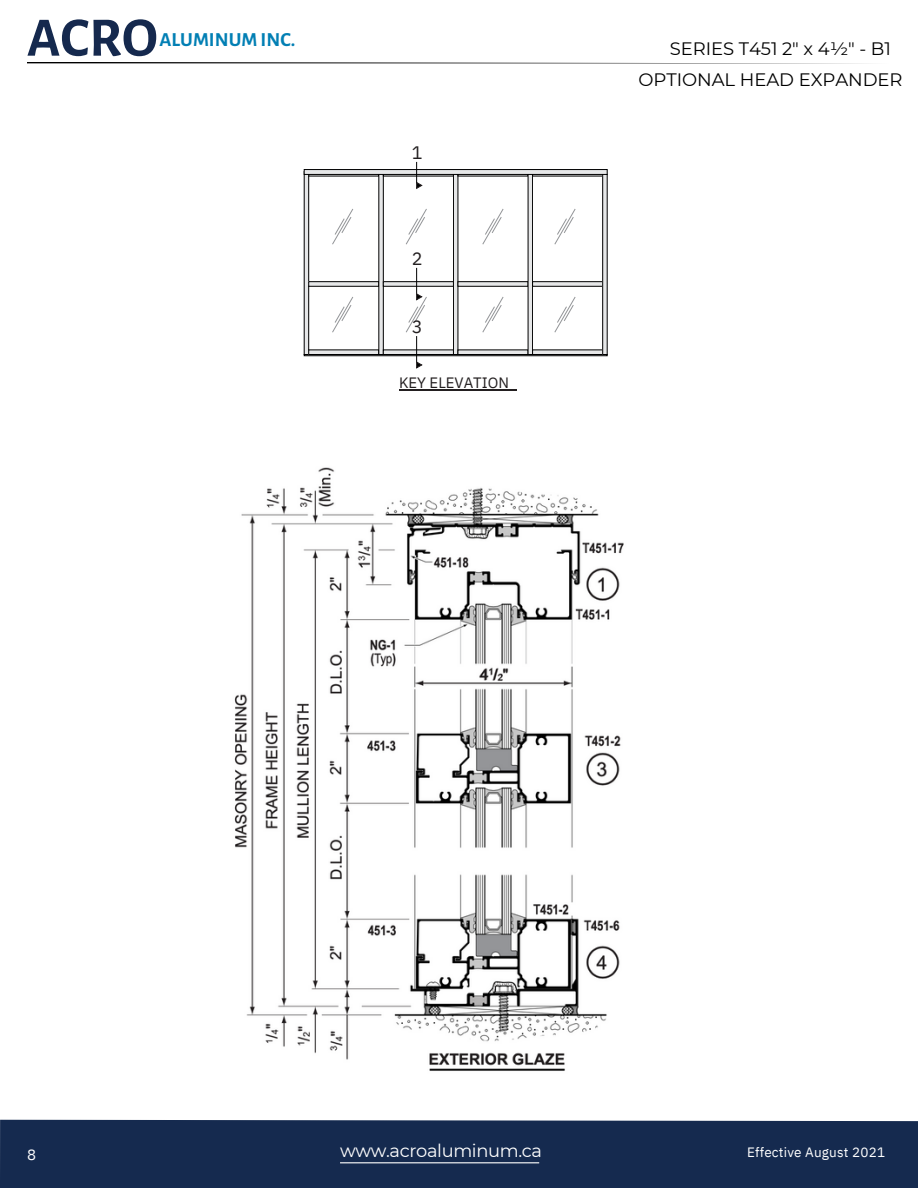
<style>
.page{position:relative;width:918px;height:1188px;background:#fff}
.page>*{position:absolute;margin:0;border:0;box-sizing:border-box;transform-origin:0 0}
.t1{font:700 55.65px "Alegreya Sans";color:#15294e}
.t2{font:700 20.1px "Alegreya Sans";color:#027fb4}
.t3{font:18px/30.3px "Montserrat";letter-spacing:-.005em;color:#000}
.t4{font:18px "IBM Plex Sans";color:#231f20}
.t5{font:17.85px "Montserrat";letter-spacing:-.02em;color:#fff}
.t6{font:15px "IBM Plex Sans";color:#231f20}
.t7{font:15px "IBM Plex Sans";color:#fff}
.t8{font:13.5px "IBM Plex Sans";letter-spacing:.015em;color:#fff}
</style>
<div class="page">
<hr style="left:399px;top:389px;width:117px;height:2px;background:#231f20">
<svg style="left:554px;top:209px;width:22px;height:36px"></svg>
<svg style="left:482px;top:209px;width:22px;height:36px"></svg>
<svg style="left:406px;top:209px;width:21px;height:36px"></svg>
<svg style="left:332px;top:209px;width:21px;height:36px"></svg>
<svg style="left:554px;top:297px;width:22px;height:36px"></svg>
<svg style="left:482px;top:297px;width:22px;height:36px"></svg>
<svg style="left:332px;top:297px;width:21px;height:36px"></svg>
<div style="left:304px;top:354px;width:303px;height:2px;border:1px solid #000"></div>
<div style="left:304px;top:172px;width:5px;height:183px;background:#e6e7e8"></div>
<div style="left:304px;top:171px;width:5px;height:184px;border:1px solid #000"></div>
<div style="left:309px;top:350px;width:70px;height:5px;background:#e6e7e8"></div>
<div style="left:309px;top:350px;width:70px;height:5px;border:1px solid #000"></div>
<hr style="left:309px;top:282px;width:70px;height:4px;background:#e6e7e8">
<div style="left:309px;top:281px;width:70px;height:5px;border:1px solid #000"></div>
<hr style="left:379px;top:172px;width:4px;height:183px;background:#e6e7e8">
<div style="left:379px;top:171px;width:5px;height:184px;border:1px solid #000"></div>
<div style="left:383px;top:350px;width:70px;height:5px;background:#e6e7e8"></div>
<div style="left:383px;top:350px;width:71px;height:5px;border:1px solid #000"></div>
<hr style="left:383px;top:282px;width:70px;height:4px;background:#e6e7e8">
<div style="left:383px;top:281px;width:71px;height:5px;border:1px solid #000"></div>
<div style="left:453px;top:172px;width:5px;height:183px;background:#e6e7e8"></div>
<div style="left:453px;top:171px;width:5px;height:184px;border:1px solid #000"></div>
<div style="left:458px;top:350px;width:70px;height:5px;background:#e6e7e8"></div>
<div style="left:458px;top:350px;width:70px;height:5px;border:1px solid #000"></div>
<hr style="left:458px;top:282px;width:70px;height:4px;background:#e6e7e8">
<div style="left:458px;top:281px;width:70px;height:5px;border:1px solid #000"></div>
<div style="left:528px;top:172px;width:5px;height:183px;background:#e6e7e8"></div>
<div style="left:528px;top:171px;width:5px;height:184px;border:1px solid #000"></div>
<div style="left:533px;top:350px;width:70px;height:5px;background:#e6e7e8"></div>
<div style="left:532px;top:350px;width:71px;height:5px;border:1px solid #000"></div>
<hr style="left:533px;top:282px;width:70px;height:4px;background:#e6e7e8">
<div style="left:532px;top:281px;width:71px;height:5px;border:1px solid #000"></div>
<svg style="left:406px;top:268px;width:21px;height:101px"></svg>
<hr style="left:304px;top:170px;width:303px;height:4px;background:#e6e7e8">
<div style="left:304px;top:169px;width:303px;height:6px;border:1px solid #000"></div>
<svg style="left:416px;top:162px;width:7px;height:27px"></svg>
<svg style="left:27px;top:62px;width:617px;height:1px"></svg>
<img style="left:234px;top:467px;width:390px;height:604px">
<div style="left:0;top:1119px;width:918px;height:69px;background:#152a4f"></div>
<hr style="left:340px;top:1162px;width:199px;height:1px;background:#fff">
<p class="t1" style="left:27px;top:11px;width:132px">ACRO</p>
<p class="t2" style="left:160px;top:30px;width:137px">ALUMINUMINC.</p>
<p class="t4" style="left:412px;top:140px;width:12px">1</p>
<p class="t4" style="left:412px;top:246px;width:12px">2</p>
<p class="t4" style="left:412px;top:314px;width:12px">3</p>
<p class="t6" style="left:399px;top:373px;width:112px">KEY ELEVATION</p>
<p class="t3" style="left:639px;top:34px;width:266px;text-indent:31px">SERIES T451 2" x 4½" - B1<br>OPTIONAL HEAD EXPANDER</p>
<p class="t7" style="left:27px;top:1145px;width:10px">8</p>
<p class="t5" style="left:340px;top:1140px;width:204px">www.acroaluminum.ca</p>
<p class="t8" style="left:747px;top:1143px;width:139px">Effective August 2021</p>
</div>
